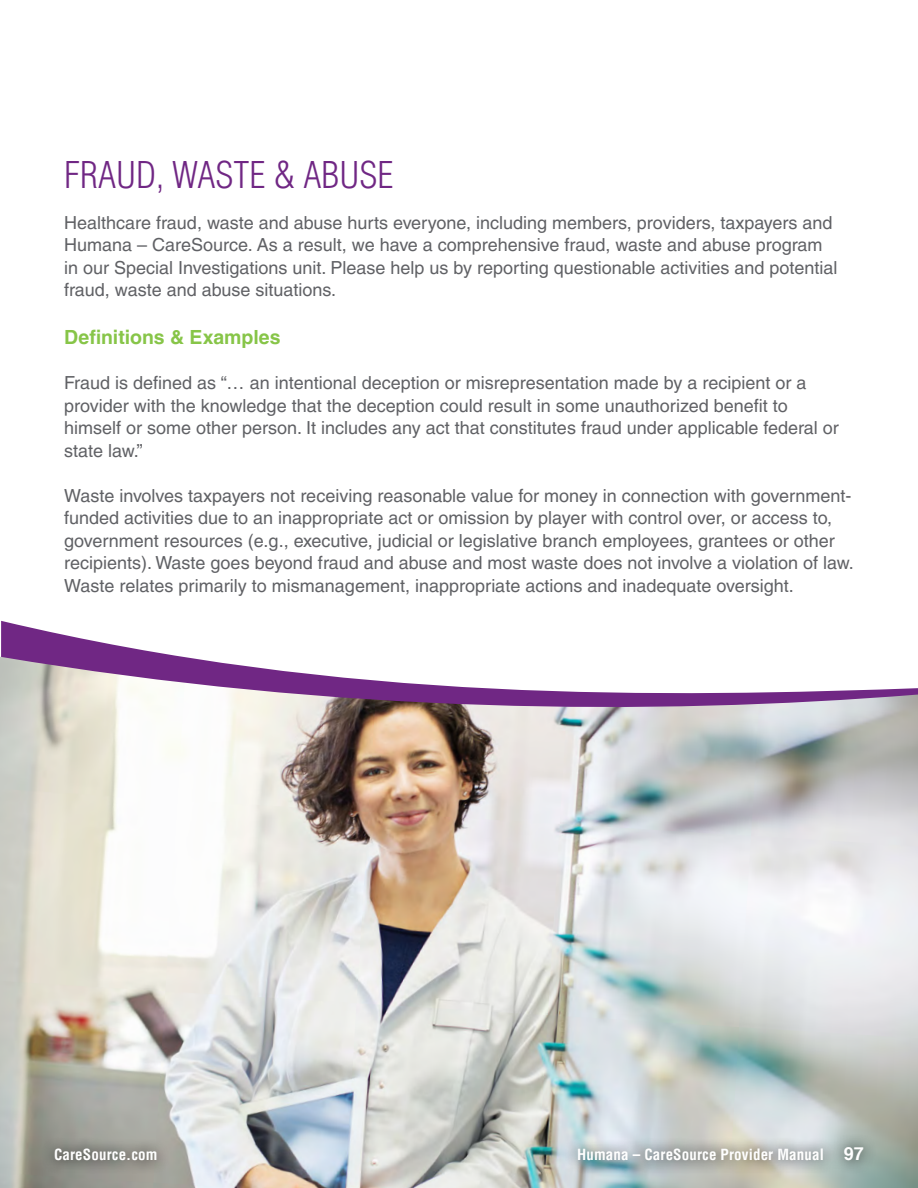
<style>
.page{position:relative;width:918px;height:1188px;background:#fff}
.page>*{position:absolute;margin:0;border:0;box-sizing:border-box;transform-origin:0 0}
.t1{font:300 condensed 36px "Helvetica LT Pro";color:#702784}
.t2{font:700 19.5px "Helvetica LT Pro";color:#87c548}
.t3{font:18px/22.5px "Helvetica LT Pro";color:#606165}
.t4{font:700 condensed 15px "Helvetica LT Pro";letter-spacing:.01em;color:#fff}
.s1{font-family:"Helvetica";font-stretch:normal;font-size:18px}
</style>
<div class="page">
<svg style="left:1px;top:621px;width:183px;height:36px"></svg>
<img style="left:0;top:657px;width:918px;height:531px">
<div style="left:41px;top:1133px;width:836px;height:42px;background:#000;opacity:.86"></div>
<h1 class="t1" style="left:64px;top:152px;width:331px">FRAUD, WASTE &amp; ABUSE</h1>
<p class="t3" style="left:64px;top:211px;width:775px">Healthcare fraud, waste and abuse hurts everyone, including members, providers, taxpayers and Humana – CareSource. As a result, we have a comprehensive fraud, waste and abuse program in our Special Investigations unit. Please help us by reporting questionable activities and potential fraud, waste and abuse situations.</p>
<p class="t2" style="left:64px;top:326px;width:218px">Definitions &amp; Examples</p>
<p class="t3" style="left:64px;top:372px;width:776px">Fraud is defined as “… an intentional deception or misrepresentation made by a recipient or a provider with the knowledge that the deception could result in some unauthorized benefit to himself or some other person. It includes any act that constitutes fraud under applicable federal or state law.”</p>
<p class="t3" style="left:64px;top:484px;width:791px">Waste involves taxpayers not receiving reasonable value for money in connection with government&shy;funded activities due to an inappropriate act or omission by player with control over, or access to, government resources (e.g., executive, judicial or legislative branch employees, grantees or other recipients). Waste goes beyond fraud and abuse and most waste does not involve a violation of law.<br>Waste relates primarily to mismanagement, inappropriate actions and inadequate oversight.</p>
<p class="t4" style="left:54px;top:1145px;width:105px">CareSource.com</p>
<p class="t4" style="left:577px;top:1145px;width:288px">Humana – CareSource Provider Manual <span class="s1">97</span></p>
</div>
